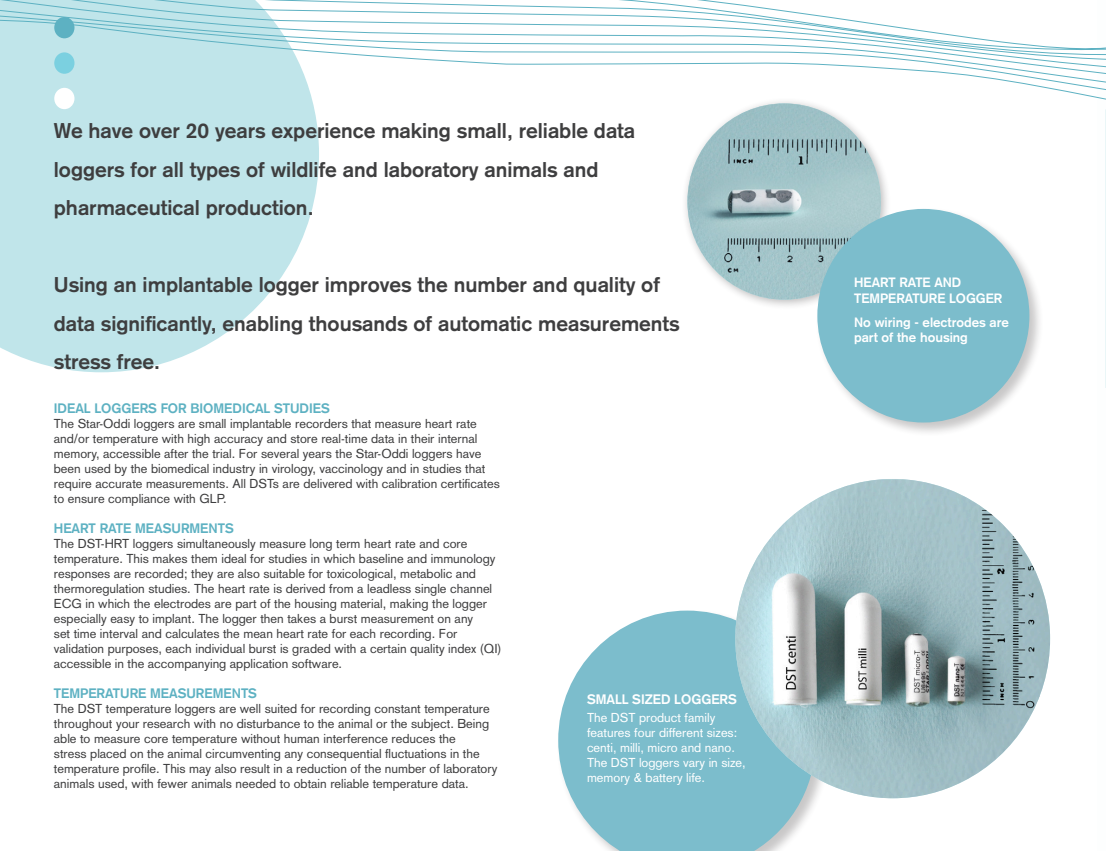
<style>
.page{position:relative;width:1106px;height:851px;background:#fff}
.page>*{position:absolute;margin:0;border:0;box-sizing:border-box;transform-origin:0 0}
.t1{font:700 21px/38.5px "Akzidenz Grotesk";color:#3e3e3f}
.t2{font:700 13.5px "Akzidenz Grotesk";color:#5db1c2}
.t3{font:700 13.5px "Akzidenz Grotesk";color:#fff}
.t4{font:700 13.35px/16.4px "Akzidenz Grotesk";color:#fff}
.t5{font:12.75px/15px "Akzidenz Grotesk";color:#3e3e3f}
.t6{font:12.75px/15px "Akzidenz Grotesk";color:#fff}
</style>
<div class="page">
<svg style="left:558px;top:610px;width:257px;height:240px;background:#90c6d3"></svg>
<svg style="left:1105px;top:143px;width:1px;height:245px"></svg>
<svg style="left:0;top:143px;width:319px;height:229px;background:#c9e8ed"></svg>
<svg style="left:0;top:0;width:1106px;height:143px"></svg>
<svg style="left:54px;top:88px;width:20px;height:21px"></svg>
<svg style="left:54px;top:52px;width:20px;height:22px"></svg>
<svg style="left:54px;top:17px;width:20px;height:21px"></svg>
<img style="left:735px;top:479px;width:315px;height:319px">
<div style="left:681px;top:97px;width:210px;height:213px;background:#231f20;opacity:.3"></div>
<img style="left:687px;top:103px;width:194px;height:196px">
<div style="left:815px;top:207px;width:229px;height:230px;background:#231f20;opacity:.25"></div>
<svg style="left:817px;top:209px;width:212px;height:213px;background:#91c6d2"></svg>
<h1 class="t1" style="left:54px;top:111px;width:583px">We have over 20 years experience making small, reliable data loggers for all types of wildlife and laboratory animals and pharmaceutical production.</h1>
<h1 class="t1" style="left:54px;top:265px;width:627px">Using an implantable logger improves the number and quality of data significantly, enabling thousands of automatic measurements stress free.</h1>
<p class="t4" style="left:854px;top:274px;width:150px">HEART RATE AND<br>TEMPERATURE LOGGER</p>
<p class="t4" style="left:854px;top:315px;width:156px;line-height:15px">No wiring - electrodes are part of the housing</p>
<p class="t2" style="left:54px;top:400px;width:277px">IDEAL LOGGERS FOR BIOMEDICAL STUDIES</p>
<p class="t5" style="left:54px;top:416px;width:447px">The Star-Oddi loggers are small implantable recorders that measure heart rate and/or temperature with high accuracy and store real-time data in their internal memory, accessible after the trial. For several years the Star-Oddi loggers have been used by the biomedical industry in virology, vaccinology and in studies that require accurate measurements. All DSTs are delivered with calibration certificates to ensure compliance with GLP.</p>
<p class="t2" style="left:54px;top:520px;width:181px">HEART RATE MEASURMENTS</p>
<p class="t5" style="left:54px;top:536px;width:449px">The DST-HRT loggers simultaneously measure long term heart rate and core temperature. This makes them ideal for studies in which baseline and immunology responses are recorded; they are also suitable for toxicological, metabolic and thermoregulation studies. The heart rate is derived from a leadless single channel ECG in which the electrodes are part of the housing material, making the logger especially easy to implant. The logger then takes a burst measurement on any<br>set time interval and calculates the mean heart rate for each recording. For validation purposes, each individual burst is graded with a certain quality index (QI) accessible in the accompanying application software.</p>
<p class="t2" style="left:54px;top:685px;width:205px">TEMPERATURE MEASUREMENTS</p>
<p class="t5" style="left:54px;top:701px;width:445px">The DST temperature loggers are well suited for recording constant temperature throughout your research with no disturbance to the animal or the subject. Being able to measure core temperature without human interference reduces the<br>stress placed on the animal circumventing any consequential fluctuations in the temperature profile. This may also result in a reduction of the number of laboratory animals used, with fewer animals needed to obtain reliable temperature data.</p>
<p class="t3" style="left:587px;top:690px;width:151px">SMALL SIZED LOGGERS</p>
<p class="t6" style="left:587px;top:709px;width:160px">The DST product family features four different sizes: centi, milli, micro and nano.<br>The DST loggers vary in size, memory &amp; battery life.</p>
</div>
